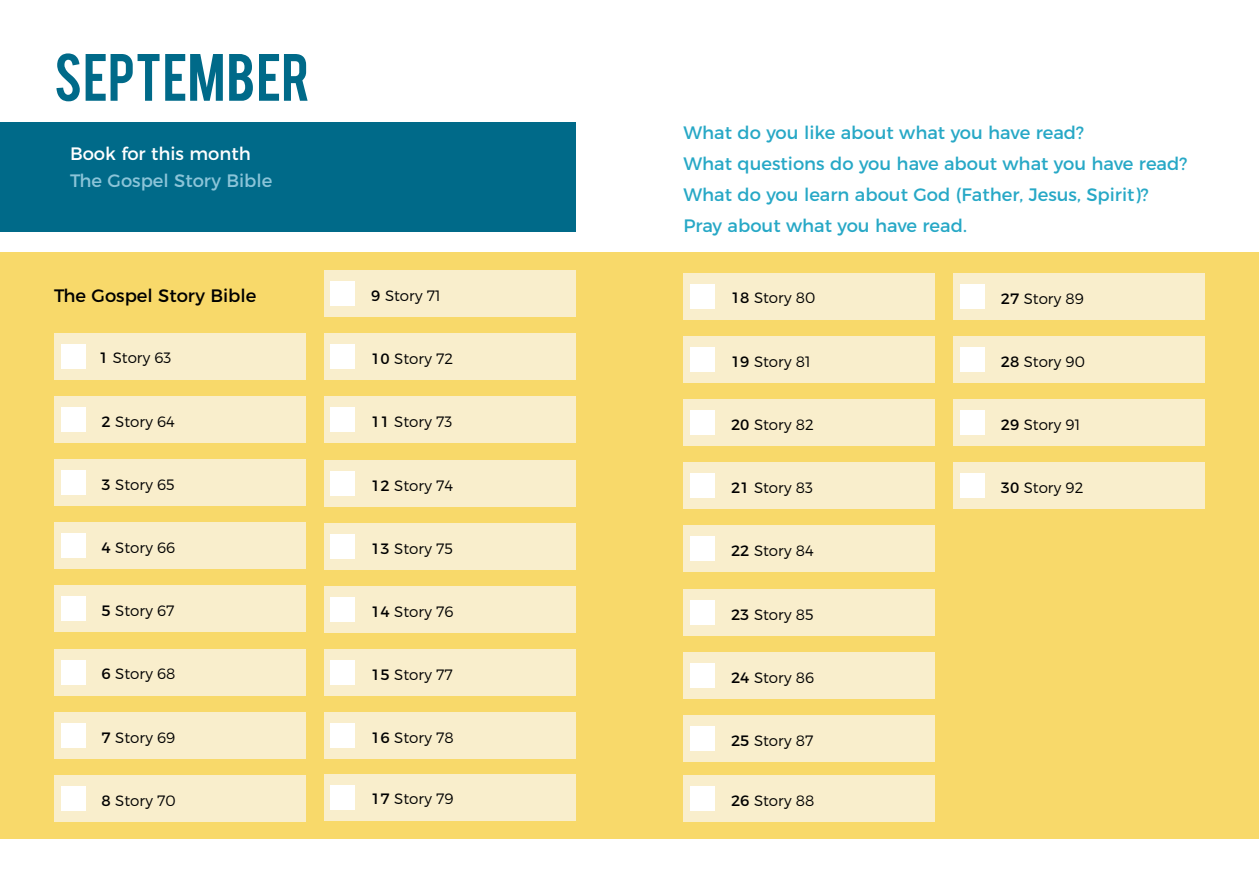
<style>
.page{position:relative;width:1259px;height:893px;background:#fff}
.page>*{position:absolute;margin:0;border:0;box-sizing:border-box;transform-origin:0 0}
.t1{font:52.5px "Bebas";letter-spacing:.01em;color:#006a89}
.t2{font:18px/30.8px "Montserrat";color:#27a8c6}
.t3{font:18px "Montserrat";color:#8bc4d8}
.t4{font:18px "Montserrat";color:#000}
.t5{font:18px "Montserrat";color:#fff}
.t6{font:300 15px "Montserrat";color:#000}
.s1{font-weight:400}
</style>
<div class="page">
<div style="left:0;top:253px;width:1259px;height:586px;background:#f8d96a"></div>
<div style="left:54px;top:333px;width:252px;height:47px;background:#f9eecc"></div>
<div style="left:61px;top:344px;width:24px;height:24px;background:#fff"></div>
<div style="left:54px;top:396px;width:252px;height:47px;background:#f9eecc"></div>
<div style="left:61px;top:407px;width:24px;height:24px;background:#fff"></div>
<div style="left:54px;top:459px;width:252px;height:47px;background:#f9eecc"></div>
<div style="left:61px;top:471px;width:24px;height:24px;background:#fff"></div>
<div style="left:54px;top:522px;width:252px;height:47px;background:#f9eecc"></div>
<div style="left:61px;top:534px;width:24px;height:24px;background:#fff"></div>
<div style="left:54px;top:585px;width:252px;height:47px;background:#f9eecc"></div>
<div style="left:61px;top:597px;width:24px;height:24px;background:#fff"></div>
<div style="left:54px;top:649px;width:252px;height:47px;background:#f9eecc"></div>
<div style="left:61px;top:660px;width:24px;height:24px;background:#fff"></div>
<div style="left:54px;top:712px;width:252px;height:47px;background:#f9eecc"></div>
<div style="left:61px;top:724px;width:24px;height:24px;background:#fff"></div>
<div style="left:54px;top:775px;width:252px;height:47px;background:#f9eecc"></div>
<div style="left:61px;top:787px;width:24px;height:24px;background:#fff"></div>
<div style="left:324px;top:270px;width:251px;height:47px;background:#f9eecc"></div>
<div style="left:331px;top:282px;width:24px;height:24px;background:#fff"></div>
<div style="left:324px;top:333px;width:251px;height:47px;background:#f9eecc"></div>
<div style="left:331px;top:345px;width:24px;height:24px;background:#fff"></div>
<div style="left:324px;top:396px;width:251px;height:47px;background:#f9eecc"></div>
<div style="left:331px;top:408px;width:24px;height:24px;background:#fff"></div>
<div style="left:324px;top:460px;width:251px;height:47px;background:#f9eecc"></div>
<div style="left:331px;top:471px;width:24px;height:24px;background:#fff"></div>
<div style="left:324px;top:523px;width:251px;height:47px;background:#f9eecc"></div>
<div style="left:331px;top:534px;width:24px;height:24px;background:#fff"></div>
<div style="left:324px;top:586px;width:251px;height:47px;background:#f9eecc"></div>
<div style="left:331px;top:598px;width:24px;height:24px;background:#fff"></div>
<div style="left:324px;top:649px;width:251px;height:47px;background:#f9eecc"></div>
<div style="left:331px;top:661px;width:24px;height:24px;background:#fff"></div>
<div style="left:324px;top:712px;width:251px;height:47px;background:#f9eecc"></div>
<div style="left:331px;top:724px;width:24px;height:24px;background:#fff"></div>
<div style="left:0;top:122px;width:575px;height:110px;background:#006a89"></div>
<div style="left:324px;top:774px;width:251px;height:46px;background:#f9eecc"></div>
<div style="left:331px;top:785px;width:24px;height:24px;background:#fff"></div>
<div style="left:683px;top:273px;width:252px;height:47px;background:#f9eecc"></div>
<div style="left:690px;top:284px;width:24px;height:24px;background:#fff"></div>
<div style="left:683px;top:336px;width:252px;height:47px;background:#f9eecc"></div>
<div style="left:690px;top:347px;width:24px;height:24px;background:#fff"></div>
<div style="left:683px;top:399px;width:252px;height:47px;background:#f9eecc"></div>
<div style="left:690px;top:411px;width:24px;height:24px;background:#fff"></div>
<div style="left:683px;top:462px;width:252px;height:47px;background:#f9eecc"></div>
<div style="left:690px;top:474px;width:24px;height:24px;background:#fff"></div>
<div style="left:683px;top:525px;width:252px;height:47px;background:#f9eecc"></div>
<div style="left:690px;top:537px;width:24px;height:24px;background:#fff"></div>
<div style="left:683px;top:589px;width:252px;height:47px;background:#f9eecc"></div>
<div style="left:690px;top:600px;width:24px;height:24px;background:#fff"></div>
<div style="left:683px;top:652px;width:252px;height:47px;background:#f9eecc"></div>
<div style="left:690px;top:663px;width:24px;height:24px;background:#fff"></div>
<div style="left:683px;top:715px;width:252px;height:47px;background:#f9eecc"></div>
<div style="left:690px;top:727px;width:24px;height:24px;background:#fff"></div>
<div style="left:683px;top:775px;width:252px;height:47px;background:#f9eecc"></div>
<div style="left:690px;top:787px;width:24px;height:24px;background:#fff"></div>
<div style="left:953px;top:273px;width:252px;height:47px;background:#f9eecc"></div>
<div style="left:960px;top:284px;width:24px;height:24px;background:#fff"></div>
<div style="left:953px;top:336px;width:252px;height:47px;background:#f9eecc"></div>
<div style="left:960px;top:348px;width:24px;height:24px;background:#fff"></div>
<div style="left:953px;top:399px;width:252px;height:47px;background:#f9eecc"></div>
<div style="left:960px;top:411px;width:24px;height:24px;background:#fff"></div>
<div style="left:953px;top:462px;width:252px;height:47px;background:#f9eecc"></div>
<div style="left:960px;top:474px;width:24px;height:24px;background:#fff"></div>
<h1 class="t1" style="left:54px;top:39px;width:257px">SEPTEMBER</h1>
<p class="t5" style="left:70px;top:140px;width:182px">Book for this month</p>
<p class="t3" style="left:70px;top:167px;width:204px">The Gospel Story Bible</p>
<p class="t2" style="left:683px;top:116px;width:505px">What do you like about what you have read?<br>What questions do you have about what you have read?<br>What do you learn about God (Father, Jesus, Spirit)?<br>Pray about what you have read.</p>
<p class="t4" style="left:54px;top:282px;width:204px">The Gospel Story Bible</p>
<p class="t6" style="left:731px;top:289px;width:86px"><span class="s1">18</span> Story 80</p>
<p class="t6" style="left:371px;top:286px;width:71px"><span class="s1">9</span> Story 71</p>
<p class="t6" style="left:99px;top:349px;width:74px"><span class="s1">1</span> Story 63</p>
<p class="t6" style="left:371px;top:350px;width:83px"><span class="s1">10</span> Story 72</p>
<p class="t6" style="left:731px;top:352px;width:81px"><span class="s1">19</span> Story 81</p>
<p class="t6" style="left:102px;top:412px;width:75px"><span class="s1">2</span> Story 64</p>
<p class="t6" style="left:371px;top:413px;width:83px"><span class="s1">11</span> Story 73</p>
<p class="t6" style="left:731px;top:416px;width:84px"><span class="s1">20</span> Story 82</p>
<p class="t6" style="left:102px;top:475px;width:75px"><span class="s1">3</span> Story 65</p>
<p class="t6" style="left:371px;top:476px;width:83px"><span class="s1">12</span> Story 74</p>
<p class="t6" style="left:731px;top:478px;width:83px"><span class="s1">21</span> Story 83</p>
<p class="t6" style="left:102px;top:539px;width:75px"><span class="s1">4</span> Story 66</p>
<p class="t6" style="left:371px;top:539px;width:83px"><span class="s1">13</span> Story 75</p>
<p class="t6" style="left:731px;top:542px;width:84px"><span class="s1">22</span> Story 84</p>
<p class="t6" style="left:102px;top:602px;width:74px"><span class="s1">5</span> Story 67</p>
<p class="t6" style="left:371px;top:602px;width:84px"><span class="s1">14</span> Story 76</p>
<p class="t6" style="left:731px;top:605px;width:84px"><span class="s1">23</span> Story 85</p>
<p class="t6" style="left:102px;top:665px;width:75px"><span class="s1">6</span> Story 68</p>
<p class="t6" style="left:371px;top:666px;width:83px"><span class="s1">15</span> Story 77</p>
<p class="t6" style="left:731px;top:668px;width:85px"><span class="s1">24</span> Story 86</p>
<p class="t6" style="left:102px;top:728px;width:75px"><span class="s1">7</span> Story 69</p>
<p class="t6" style="left:371px;top:729px;width:84px"><span class="s1">16</span> Story 78</p>
<p class="t6" style="left:731px;top:731px;width:84px"><span class="s1">25</span> Story 87</p>
<p class="t6" style="left:102px;top:791px;width:76px"><span class="s1">8</span> Story 70</p>
<p class="t6" style="left:371px;top:790px;width:84px"><span class="s1">17</span> Story 79</p>
<p class="t6" style="left:731px;top:791px;width:85px"><span class="s1">26</span> Story 88</p>
<p class="t6" style="left:1000px;top:289px;width:85px"><span class="s1">27</span> Story 89</p>
<p class="t6" style="left:1000px;top:352px;width:86px"><span class="s1">28</span> Story 90</p>
<p class="t6" style="left:1000px;top:416px;width:81px"><span class="s1">29</span> Story 91</p>
<p class="t6" style="left:1000px;top:479px;width:84px"><span class="s1">30</span> Story 92</p>
</div>
